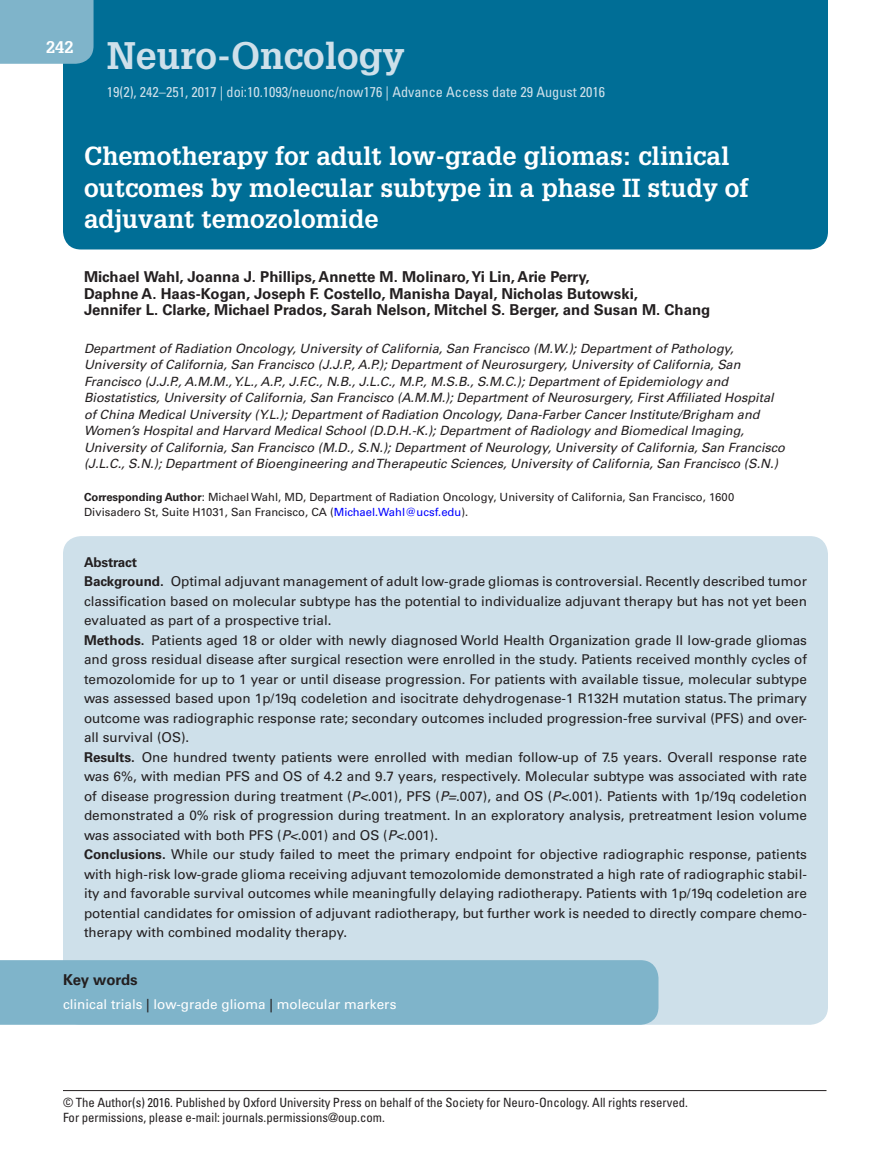
<style>
.page{position:relative;width:891px;height:1175px;background:#fff}
.page>*{position:absolute;margin:0;border:0;box-sizing:border-box;transform-origin:0 0}
.t1{font:700 37.5px "Glypha LT Std";color:#cee0ea}
.t2{font:700 25.5px/31.5px "Glypha LT Std";color:#fff}
.t3{font:700 16.5px "Glypha LT Std";color:#fff}
.t4{font:700 15px/16.5px "Univers LT Std";color:#231f20}
.t5{font:condensed 14.25px "Univers LT Std";color:#cee0ea}
.t6{font:13.5px/19.5px "Univers LT Std";color:#231f20}
.t7{font:13.5px "Univers LT Std";color:#fff}
.t8{font:italic 12.75px/16.5px "Univers LT Std";color:#231f20}
.t9{font:condensed 12.75px/15px "Univers LT Std";color:#231f20}
.t10{font:11.25px/15px "Univers LT Std";color:#231f20}
.s1{font-weight:700}
.s2{color:#00f}
.s3{font-style:italic}
.s4{color:#231f20}
</style>
<div class="page">
<hr style="left:63px;top:1090px;width:763px;height:1px;background:#231f20">
<div style="left:63px;top:0;width:765px;height:249px;background:#006e96"></div>
<div style="left:63px;top:536px;width:765px;height:488px;background:#cee0ea;border-radius:18px"></div>
<div style="left:0;top:960px;width:658px;height:64px;background:#7fb4ca"></div>
<div style="left:0;top:0;width:94px;height:64px;background:#7fb4ca"></div>
<p class="t3" style="left:46px;top:37px;width:29px">242</p>
<h1 class="t1" style="left:107px;top:32px;width:299px">Neuro-Oncology</h1>
<p class="t5" style="left:107px;top:83px;width:500px">19(2), 242–251, 2017 | doi:10.1093/neuonc/now176 | Advance Access date 29 August 2016</p>
<h2 class="t2" style="left:84px;top:140px;width:666px">Chemotherapy for adult low-grade gliomas: clinical outcomes by molecular subtype in a phase II study of adjuvant temozolomide</h2>
<p class="t4" style="left:84px;top:269px;width:628px">Michael Wahl, Joanna J. Phillips, Annette M. Molinaro, Yi Lin, Arie Perry,<br>Daphne A. Haas-Kogan, Joseph F. Costello, Manisha Dayal, Nicholas Butowski,<br>Jennifer L. Clarke, Michael Prados, Sarah Nelson, Mitchel S. Berger, and Susan M. Chang</p>
<p class="t8" style="left:84px;top:340px;width:703px">Department of Radiation Oncology, University of California, San Francisco (M.W.); Department of Pathology, University of California, San Francisco (J.J.P., A.P.); Department of Neurosurgery, University of California, San Francisco (J.J.P., A.M.M., Y.L., A.P., J.F.C., N.B., J.L.C., M.P., M.S.B., S.M.C.); Department of Epidemiology and Biostatistics, University of California, San Francisco (A.M.M.); Department of Neurosurgery, First Affiliated Hospital of China Medical University (Y.L.); Department of Radiation Oncology, Dana-Farber Cancer Institute/Brigham and Women’s Hospital and Harvard Medical School (D.D.H.-K.); Department of Radiology and Biomedical Imaging, University of California, San Francisco (M.D., S.N.); Department of Neurology, University of California, San Francisco (J.L.C., S.N.); Department of Bioengineering and Therapeutic Sciences, University of California, San Francisco (S.N.)</p>
<p class="t10" style="left:84px;top:489px;width:652px"><span class="s1">Corresponding Author</span>: Michael Wahl, MD, Department of Radiation Oncology, University of California, San Francisco, 1600<br>Divisadero St, Suite H1031, San Francisco, CA (<span class="s2">Michael.Wahl@ucsf.edu</span>).</p>
<p class="t6" style="left:84px;top:552px;width:725px"><span class="s1">Abstract<br>Background.</span> Optimal adjuvant management of adult low-grade gliomas is controversial. Recently described tumor classification based on molecular subtype has the potential to individualize adjuvant therapy but has not yet been evaluated as part of a prospective trial.<br><span class="s1">Methods.</span> Patients aged 18 or older with newly diagnosed World Health Organization grade II low-grade gliomas and gross residual disease after surgical resection were enrolled in the study. Patients received monthly cycles of temozolomide for up to 1 year or until disease progression. For patients with available tissue, molecular subtype was assessed based upon 1p/19q codeletion and isocitrate dehydrogenase-1 R132H mutation status. The primary outcome was radiographic response rate; secondary outcomes included progression-free survival (PFS) and over&shy;all survival (OS).<br><span class="s1">Results.</span> One hundred twenty patients were enrolled with median follow-up of 7.5 years. Overall response rate was 6%, with median PFS and OS of 4.2 and 9.7 years, respectively. Molecular subtype was associated with rate of disease progression during treatment (<span class="s3">P&lt;</span>.001), PFS (<span class="s3">P=</span>.007), and OS (<span class="s3">P&lt;</span>.001). Patients with 1p/19q codeletion demonstrated a 0% risk of progression during treatment. In an exploratory analysis, pretreatment lesion volume was associated with both PFS (<span class="s3">P&lt;</span>.001) and OS (<span class="s3">P&lt;</span>.001).<br><span class="s1">Conclusions.</span> While our study failed to meet the primary endpoint for objective radiographic response, patients with high-risk low-grade glioma receiving adjuvant temozolomide demonstrated a high rate of radiographic stabil&shy;ity and favorable survival outcomes while meaningfully delaying radiotherapy. Patients with 1p/19q codeletion are potential candidates for omission of adjuvant radiotherapy, but further work is needed to directly compare chemo&shy;therapy with combined modality therapy.</p>
<p class="t4" style="left:63px;top:972px;width:76px">Key words</p>
<p class="t7" style="left:63px;top:996px;width:335px">clinical trials <span class="s4">|</span> low-grade glioma <span class="s4">|</span> molecular markers</p>
<p class="t9" style="left:63px;top:1095px;width:626px">© The Author(s) 2016. Published by Oxford University Press on behalf of the Society for Neuro-Oncology. All rights reserved.<br>For permissions, please e-mail: journals.permissions@oup.com.</p>
</div>
